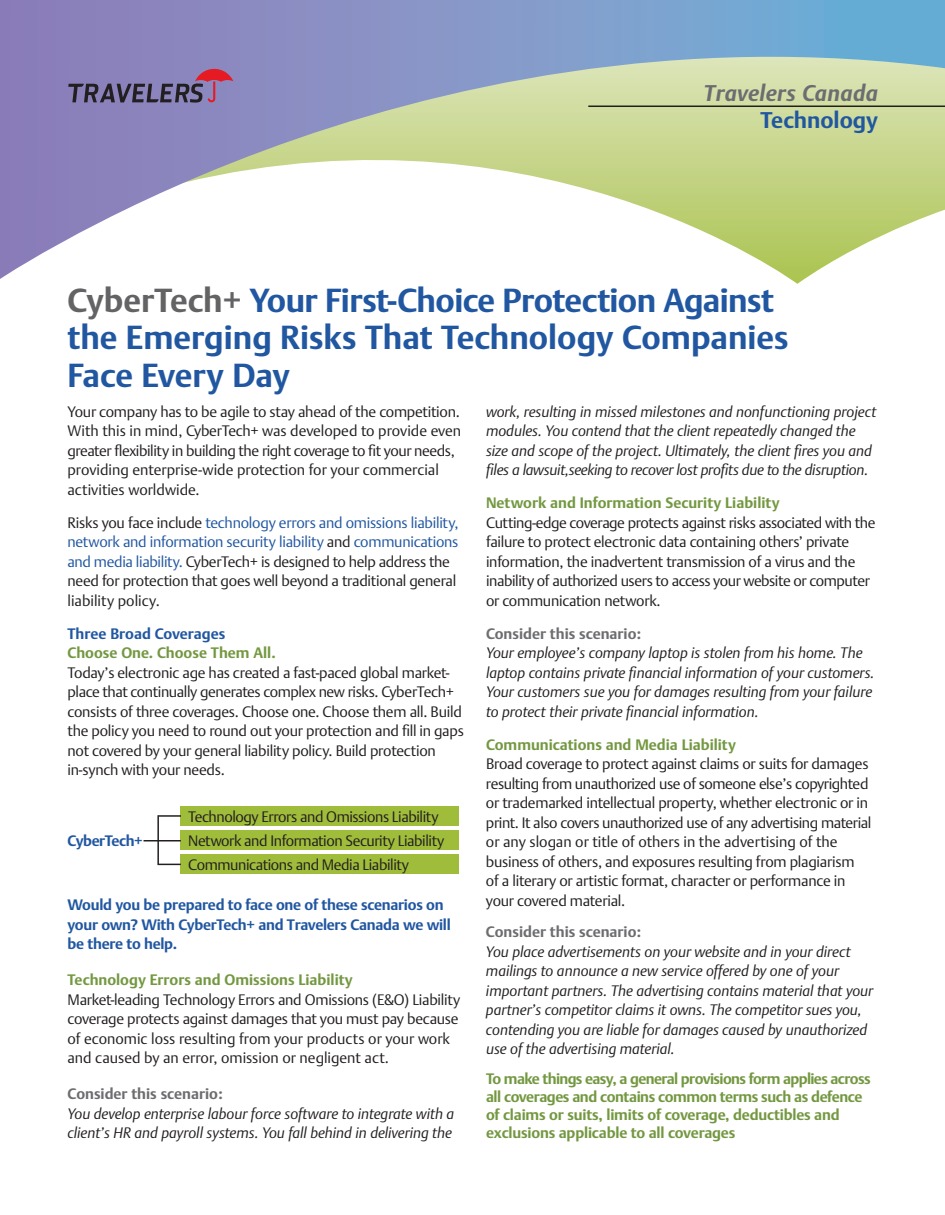
<style>
.page{position:relative;width:945px;height:1215px;background:#fff}
.page>*{position:absolute;margin:0;border:0;box-sizing:border-box;transform-origin:0 0}
.t1{font:700 33px/37.5px "DTL Argo TOT";letter-spacing:-.005em;color:#2157a1}
.t2{font:italic 700 22.5px "DTL Argo TOT";letter-spacing:.015em;color:#6c6d70}
.t3{font:700 22.5px "DTL Argo TOT";color:#2157a1}
.t4{font:300 15px/19.5px "DTL Argo TOT";letter-spacing:-.015em;color:#231f20}
.t5{font:italic 300 15px/19.5px "DTL Argo TOT";color:#231f20}
.t6{font:700 15px/18px "DTL Argo TOT";letter-spacing:-.03em;color:#739841}
.t7{font:700 15px/19.5px "DTL Argo TOT";letter-spacing:-.015em;color:#2157a1}
.t8{font:700 15px "DTL Argo TOT";letter-spacing:-.01em;color:#739841}
.t9{font:700 15px "DTL Argo TOT";color:#6c6d70}
.s1{color:#636366}
.s2{color:#2157a1}
</style>
<div class="page">
<div style="left:181px;top:807px;width:278px;height:19px;background:#9fbd3a"></div>
<div style="left:181px;top:831px;width:278px;height:19px;background:#9fbd3a"></div>
<div style="left:181px;top:855px;width:278px;height:19px;background:#9fbd3a"></div>
<svg style="left:0;top:0;width:945px;height:284px"></svg>
<svg style="left:68px;top:69px;width:165px;height:34px;background:#7b6892"></svg>
<hr style="left:159px;top:815px;width:22px;height:2px;background:#231f20">
<svg style="left:159px;top:864px;width:22px;height:1px"></svg>
<hr style="left:144px;top:840px;width:37px;height:2px;background:#231f20">
<hr style="left:157px;top:815px;width:2px;height:50px;background:#231f20">
<hr style="left:588px;top:106px;width:357px;height:1px;background:#231f20">
<h2 class="t2" style="left:704px;top:80px;width:176px">Travelers Canada</h2>
<h2 class="t3" style="left:761px;top:107px;width:119px">Technology</h2>
<h1 class="t1" style="left:68px;top:282px;width:723px"><span class="s1">CyberTech+</span> Your First-Choice Protection Against the Emerging Risks That Technology Companies<br>Face Every Day</h1>
<p class="t4" style="left:68px;top:402px;width:395px">Your company has to be agile to stay ahead of the competition.<br>With this in mind, CyberTech+ was developed to provide even greater flexibility in building the right coverage to fit your needs, providing enterprise-wide protection for your commercial activities worldwide.</p>
<p class="t4" style="left:68px;top:513px;width:393px">Risks you face include <span class="s2">technology errors and omissions liability, network and information security liability</span> and <span class="s2">communications and media liability.</span> CyberTech+ is designed to help address the need for protection that goes well beyond a traditional general liability policy.</p>
<p class="t7" style="left:68px;top:624px;width:159px">Three Broad Coverages</p>
<p class="t8" style="left:68px;top:644px;width:210px">Choose One. Choose Them All.</p>
<p class="t4" style="left:68px;top:663px;width:398px">Today’s electronic age has created a fast-paced global market&shy;place that continually generates complex new risks. CyberTech+ consists of three coverages. Choose one. Choose them all. Build the policy you need to round out your protection and fill in gaps not covered by your general liability policy. Build protection in-synch with your needs.</p>
<p class="t4" style="left:188px;top:807px;width:252px">Technology Errors and Omissions Liability</p>
<p class="t7" style="left:67px;top:831px;width:77px">CyberTech+</p>
<p class="t4" style="left:188px;top:828px;width:258px;line-height:24px">Network and Information Security Liability<br>Communications and Media Liability</p>
<p class="t7" style="left:67px;top:895px;width:385px">Would you be prepared to face one of these scenarios on your own? With CyberTech+ and Travelers Canada we will be there to help.</p>
<p class="t8" style="left:68px;top:971px;width:287px">Technology Errors and Omissions Liability</p>
<p class="t4" style="left:68px;top:990px;width:394px">Market-leading Technology Errors and Omissions (E&amp;O) Liability coverage protects against damages that you must pay because of economic loss resulting from your products or your work and caused by an error, omission or negligent act.</p>
<p class="t9" style="left:68px;top:1085px;width:157px">Consider this scenario:</p>
<p class="t5" style="left:68px;top:1104px;width:388px">You develop enterprise labour force software to integrate with a client’s HR and payroll systems. You fall behind in delivering the</p>
<p class="t5" style="left:486px;top:402px;width:392px">work, resulting in missed milestones and nonfunctioning project modules. You contend that the client repeatedly changed the size and scope of the project. Ultimately, the client fires you and files a lawsuit,seeking to recover lost profits due to the disruption.</p>
<p class="t8" style="left:486px;top:494px;width:295px">Network and Information Security Liability</p>
<p class="t4" style="left:486px;top:513px;width:391px">Cutting-edge coverage protects against risks associated with the failure to protect electronic data containing others’ private information, the inadvertent transmission of a virus and the inability of authorized users to access your website or computer or communication network.</p>
<p class="t9" style="left:486px;top:625px;width:157px">Consider this scenario:</p>
<p class="t5" style="left:486px;top:643px;width:390px">Your employee’s company laptop is stolen from his home. The laptop contains private financial information of your customers.<br>Your customers sue you for damages resulting from your failure to protect their private financial information.</p>
<p class="t8" style="left:486px;top:736px;width:252px">Communications and Media Liability</p>
<p class="t4" style="left:486px;top:754px;width:387px">Broad coverage to protect against claims or suits for damages resulting from unauthorized use of someone else’s copyrighted or trademarked intellectual property, whether electronic or in print. It also covers unauthorized use of any advertising material or any slogan or title of others in the advertising of the business of others, and exposures resulting from plagiarism<br>of a literary or artistic format, character or performance in your covered material.</p>
<p class="t9" style="left:486px;top:923px;width:157px">Consider this scenario:</p>
<p class="t5" style="left:486px;top:942px;width:389px">You place advertisements on your website and in your direct mailings to announce a new service offered by one of your important partners. The advertising contains material that your partner’s competitor claims it owns. The competitor sues you, contending you are liable for damages caused by unauthorized use of the advertising material.</p>
<p class="t6" style="left:486px;top:1070px;width:386px">To make things easy, a general provisions form applies across all coverages and contains common terms such as defence of claims or suits, limits of coverage, deductibles and exclusions applicable to all coverages</p>
</div>
